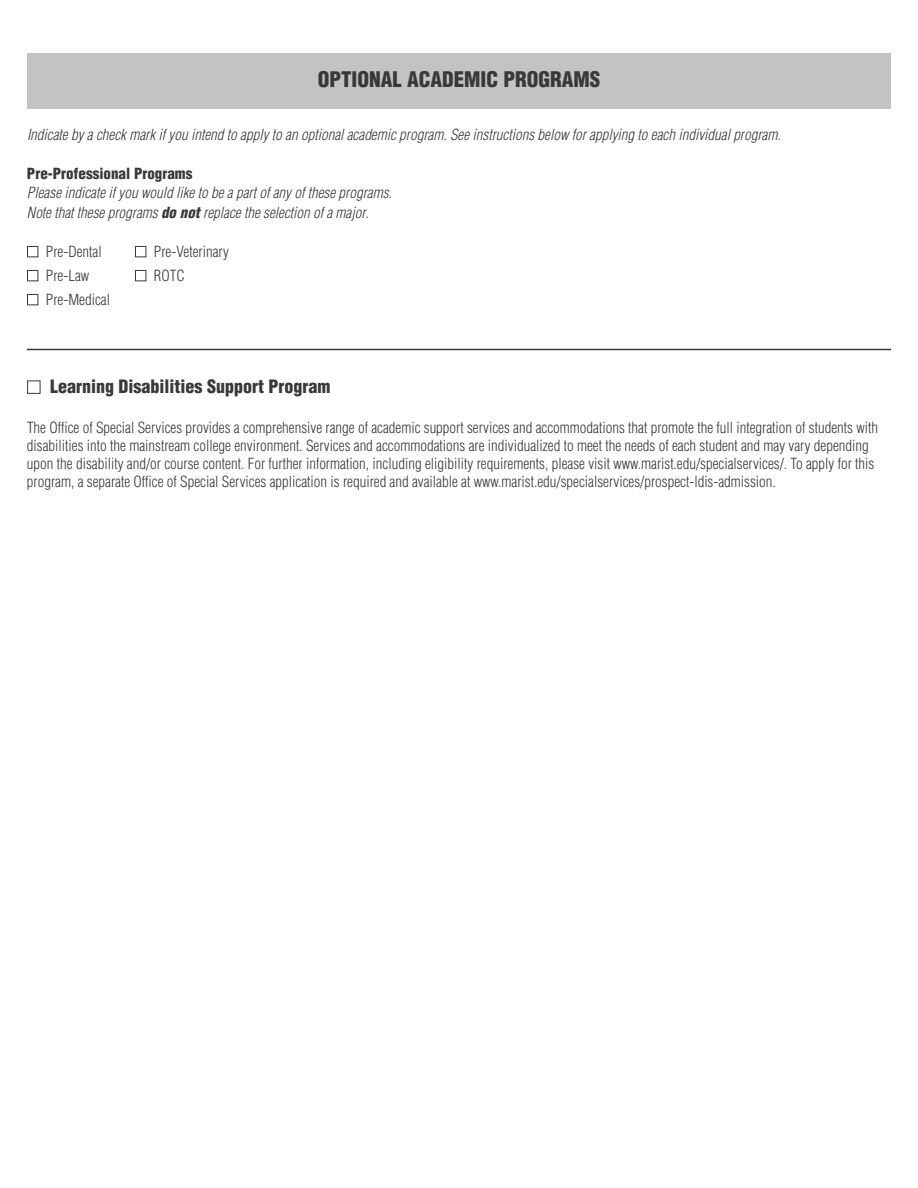
<style>
.page{position:relative;width:918px;height:1188px;background:#fff}
.page>*{position:absolute;margin:0;border:0;box-sizing:border-box;transform-origin:0 0}
.t1{font:900 condensed 21px "Helvetica";color:#39383a}
.t2{font:900 condensed 18px "Helvetica";color:#39383a}
.t3{font:300 condensed 15px/18px "Helvetica";color:#39383a}
.t4{font:italic 300 condensed 15px/19.5px "Helvetica";color:#39383a}
.t5{font:900 condensed 15px "Helvetica";color:#39383a}
.s1{font-weight:900}
.s2{color:#fff}
</style>
<div class="page">
<hr style="left:27px;top:349px;width:864px;height:1px;background:#39383a">
<div style="left:27px;top:53px;width:864px;height:55px;background:#c3c3c4"></div>
<h1 class="t1" style="left:318px;top:67px;width:284px">OPTIONAL ACADEMIC PROGRAMS</h1>
<p class="t4" style="left:27px;top:125px;width:755px">Indicate by a check mark if you intend to apply to an optional academic program. See instructions below for applying to each individual program.</p>
<p class="t5" style="left:27px;top:165px;width:167px">Pre-Professional Programs</p>
<p class="t4" style="left:27px;top:183px;width:366px">Please indicate if you would like to be a part of any of these programs.<br>Note that these programs <span class="s1">do not</span> replace the selection of a major.</p>
<p class="t3" style="left:27px;top:243px;width:76px"><span class="s2">■</span> Pre-Dental</p>
<p class="t3" style="left:135px;top:243px;width:95px"><span class="s2">■</span> Pre-Veterinary</p>
<p class="t3" style="left:27px;top:267px;width:64px"><span class="s2">■</span> Pre-Law</p>
<p class="t3" style="left:135px;top:267px;width:51px"><span class="s2">■</span> ROTC</p>
<p class="t3" style="left:27px;top:291px;width:85px"><span class="s2">■</span> Pre-Medical</p>
<p class="t2" style="left:27px;top:377px;width:305px"><span class="s2">■</span> Learning Disabilities Support Program</p>
<p class="t3" style="left:27px;top:419px;width:853px">The Office of Special Services provides a comprehensive range of academic support services and accommodations that promote the full integration of students with disabilities into the mainstream college environment. Services and accommodations are individualized to meet the needs of each student and may vary depending upon the disability and/or course content. For further information, including eligibility requirements, please visit www.marist.edu/specialservices/. To apply for this program, a separate Office of Special Services application is required and available at www.marist.edu/specialservices/prospect-ldis-admission.</p>
</div>
